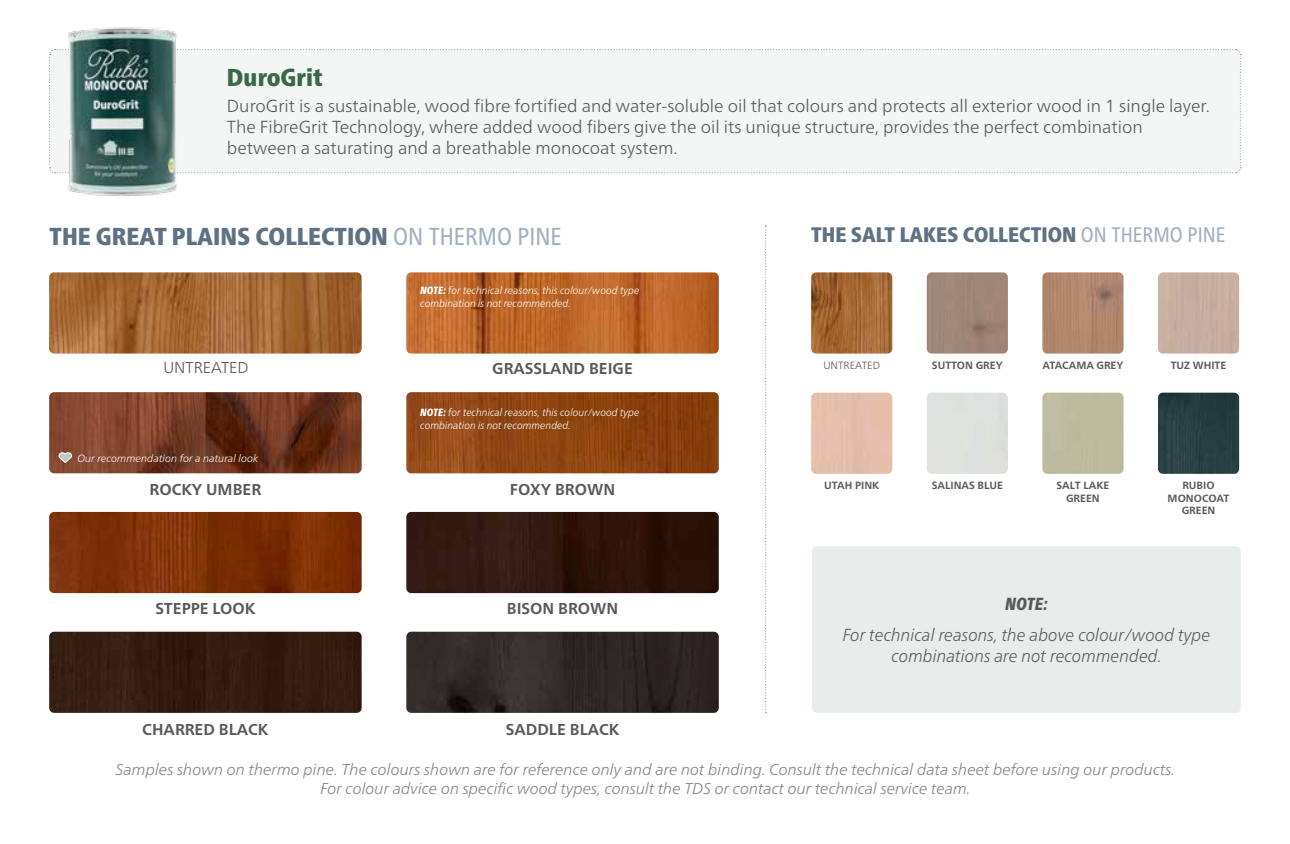
<style>
.page{position:relative;width:1290px;height:844px;background:#fff}
.page>*{position:absolute;margin:0;border:0;box-sizing:border-box;transform-origin:0 0}
.t1{font:900 condensed 24.5px "Frutiger Neue LTW1 G";color:#5f7284}
.t2{font:900 condensed 24.5px "Frutiger Neue LTW1 G";color:#396a48}
.t3{font:900 condensed 21px "Frutiger Neue LTW1 G";color:#5f7284}
.t4{font:300 17.5px/21px "Frutiger Neue LTW1 G";color:#58595b}
.t5{font:italic 300 17.5px/21px "Frutiger Neue LTW1 G";color:#58595b;text-align:center;scale:.95 1}
.t6{font:italic 900 condensed 17.5px "Frutiger Neue LTW1 G";color:#58595b;scale:.95 1}
.t7{font:italic 300 15.75px/18.9px "Frutiger Neue LTW1 G";color:#808285;text-align:center}
.t8{font:700 15.75px "Frutiger Neue LTW1 G";color:#58595b}
.t9{font:300 15.75px "Frutiger Neue LTW1 G";color:#58595b}
.t10{font:italic 300 10.5px/12.6px "Frutiger Neue LTW1 G";color:#fff;scale:.95 1}
.t11{font:700 10.5px/12.6px "Frutiger Neue LTW1 G";color:#58595b;text-align:center}
.t12{font:italic 300 10.5px "Frutiger Neue LTW1 G";color:#fff}
.t13{font:300 10.5px "Frutiger Neue LTW1 G";color:#58595b}
.s1{font-weight:400;color:#a1afc2}
.s2{font-weight:900;font-stretch:condensed}
</style>
<div class="page">
<div style="left:49px;top:49px;width:1192px;height:125px;background:#f4f6f5"></div>
<img style="left:55px;top:27px;width:133px;height:169px">
<img style="left:811px;top:272px;width:81px;height:81px">
<div style="left:811px;top:392px;width:81px;height:81px;background:#e4c0ac"></div>
<img style="left:927px;top:272px;width:81px;height:81px">
<img style="left:1042px;top:272px;width:81px;height:81px">
<div style="left:1042px;top:392px;width:81px;height:81px;background:#bcbb9d"></div>
<div style="left:1158px;top:272px;width:81px;height:81px;background:#c7aea0"></div>
<img style="left:1158px;top:392px;width:81px;height:81px">
<svg style="left:765px;top:225px;width:2px;height:486px"></svg>
<img style="left:49px;top:272px;width:313px;height:81px">
<img style="left:406px;top:272px;width:313px;height:81px">
<img style="left:49px;top:392px;width:313px;height:81px">
<img style="left:406px;top:392px;width:313px;height:81px">
<img style="left:49px;top:512px;width:313px;height:81px">
<img style="left:406px;top:512px;width:313px;height:81px">
<div style="left:49px;top:631px;width:313px;height:81px;background:#341c10"></div>
<img style="left:406px;top:631px;width:313px;height:81px">
<svg style="left:57px;top:451px;width:15px;height:12px"></svg>
<div style="left:812px;top:546px;width:429px;height:166px;background:#e8edeb;border-radius:5px"></div>
<h1 class="t2" style="left:227px;top:59px;width:97px">DuroGrit</h1>
<p class="t4" style="left:227px;top:94px;width:984px">DuroGrit is a sustainable, wood fibre fortified and water-soluble oil that colours and protects all exterior wood in 1 single layer.<br>The FibreGrit Technology, where added wood fibers give the oil its unique structure, provides the perfect combination between a saturating and a breathable monocoat system.</p>
<h1 class="t1" style="left:50px;top:217px;width:513px">THE GREAT PLAINS COLLECTION <span class="s1">ON THERMO PINE</span></h1>
<p class="t3" style="left:811px;top:218px;width:416px">THE SALT LAKES COLLECTION <span class="s1">ON THERMO PINE</span></p>
<p class="t10" style="left:420px;top:283px;width:232px"><span class="s2">NOTE:</span> for technical reasons, this colour/wood type combination is not recommended.</p>
<p class="t9" style="left:163px;top:356px;width:87px">UNTREATED</p>
<p class="t13" style="left:823px;top:357px;width:58px">UNTREATED</p>
<p class="t8" style="left:492px;top:356px;width:142px">GRASSLAND BEIGE</p>
<p class="t12" style="left:77px;top:450px;width:182px">Our recommendation for a natural look</p>
<p class="t8" style="left:150px;top:478px;width:113px">ROCKY UMBER</p>
<p class="t10" style="left:420px;top:405px;width:232px"><span class="s2">NOTE:</span> for technical reasons, this colour/wood type combination is not recommended.</p>
<p class="t8" style="left:510px;top:478px;width:107px">FOXY BROWN</p>
<p class="t11" style="left:824px;top:478px;width:57px">UTAH PINK</p>
<p class="t11" style="left:932px;top:358px;width:72px">SUTTON GREY</p>
<p class="t11" style="left:1042px;top:358px;width:83px">ATACAMA GREY</p>
<p class="t11" style="left:932px;top:478px;width:73px">SALINAS BLUE</p>
<p class="t11" style="left:1056px;top:478px;width:54px">SALT LAKE<br>GREEN</p>
<p class="t11" style="left:1171px;top:358px;width:57px">TUZ WHITE</p>
<p class="t11" style="left:1167px;top:478px;width:63px">RUBIO<br>MONOCOAT<br>GREEN</p>
<p class="t8" style="left:155px;top:597px;width:102px">STEPPE LOOK</p>
<p class="t8" style="left:142px;top:717px;width:128px">CHARRED BLACK</p>
<p class="t8" style="left:507px;top:597px;width:113px">BISON BROWN</p>
<p class="t8" style="left:506px;top:717px;width:115px">SADDLE BLACK</p>
<p class="t6" style="left:1005px;top:590px;width:47px">NOTE:</p>
<p class="t5" style="left:843px;top:623px;width:388px">For technical reasons, the above colour/wood type combinations are not recommended.</p>
<p class="t7" style="left:116px;top:759px;width:1061px">Samples shown on thermo pine. The colours shown are for reference only and are not binding. Consult the technical data sheet before using our products.<br>For colour advice on specific wood types, consult the TDS or contact our technical service team.</p>
</div>
